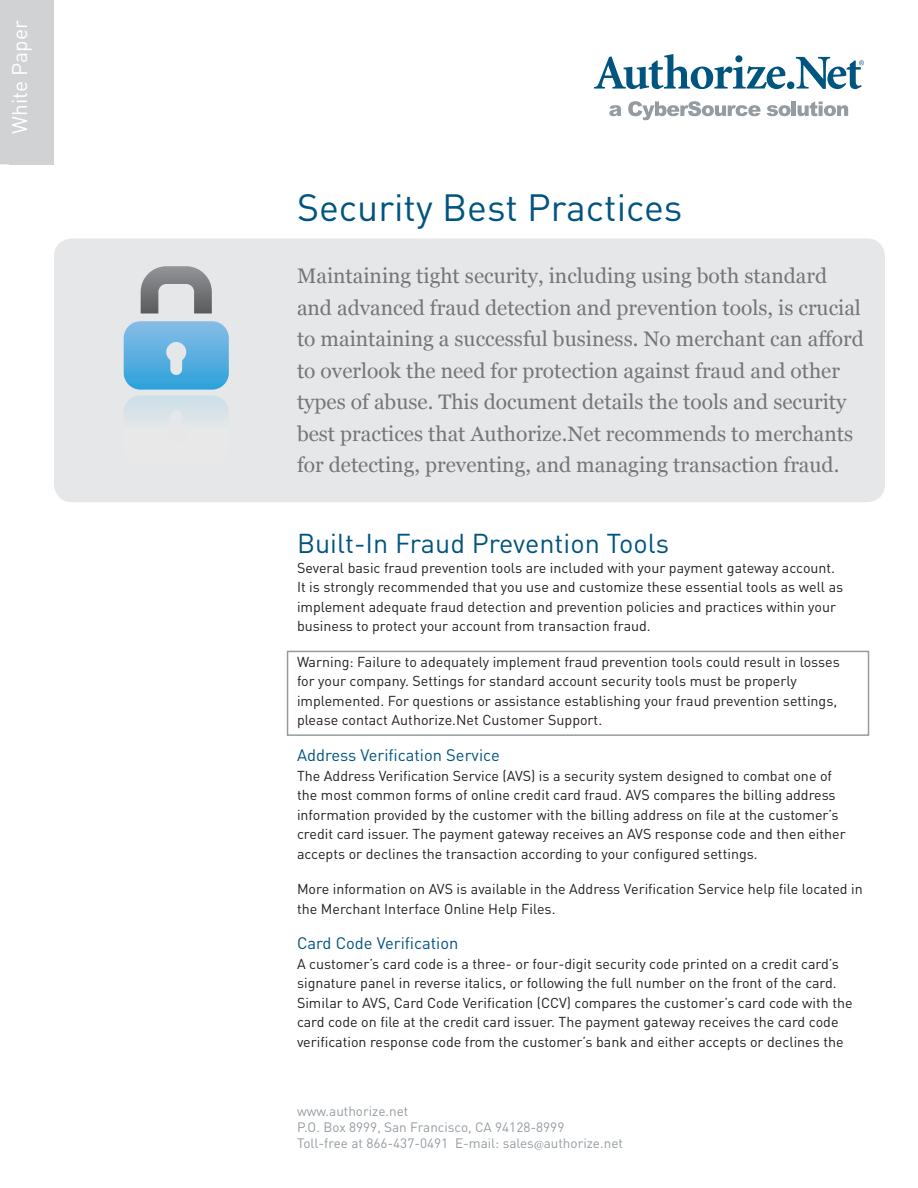
<style>
.page{position:relative;width:918px;height:1188px;background:#fff}
.page>*{position:absolute;margin:0;border:0;box-sizing:border-box;transform-origin:0 0}
.Headline{font:37.5px "DIN";color:#005480}
.Subhead_1{font:27px "DIN";color:#005480}
.Body_text{font:21px/31.5px "Georgia";color:#757679}
.Headline-2{font:21px "DIN";color:#fff}
.Subhead_Blue{font:16.5px "DIN";color:#005480}
.Body_text-2{font:14.25px/19.5px "DIN";color:#231f20}
.ContactInfo{font:13.5px "DIN";color:#959ca1}
.s1{font-family:"Filosofia"}
</style>
<div class="page">
<div style="left:54px;top:238px;width:831px;height:264px;background:#e6e7e9;border-radius:18px"></div>
<div style="left:0;top:0;width:10px;height:164px;background:#d1d2d4"></div>
<div style="left:10px;top:0;width:44px;height:164px;background:#d1d2d4"></div>
<svg style="left:594px;top:54px;width:191px;height:35px"></svg>
<div style="left:787px;top:81px;width:7px;height:8px;background:#005480;border-radius:50%"></div>
<svg style="left:796px;top:57px;width:68px;height:32px"></svg>
<svg style="left:609px;top:105px;width:12px;height:11px"></svg>
<svg style="left:628px;top:101px;width:133px;height:19px"></svg>
<svg style="left:767px;top:105px;width:24px;height:11px"></svg>
<hr style="left:792px;top:101px;width:4px;height:15px;background:#959ca1">
<svg style="left:798px;top:101px;width:50px;height:15px"></svg>
<svg style="left:124px;top:396px;width:105px;height:22px"></svg>
<svg style="left:141px;top:266px;width:71px;height:47px"></svg>
<svg style="left:124px;top:321px;width:105px;height:69px;background:#69b4e1"></svg>
<div style="left:287px;top:651px;width:582px;height:85px;border:2px solid #959ca1"></div>
<p class="Headline-2" style="left:6px;top:134px;width:115px;rotate:-90deg">White Paper</p>
<p class="Headline" style="left:297px;top:184px;width:387px">Security Best Practices</p>
<p class="Body_text" style="left:297px;top:261px;width:568px">Maintaining tight security, including using both standard and advanced fraud detection and prevention tools, is crucial to maintaining a successful business. No merchant can afford to overlook the need for protection against fraud and other types of abuse. This document details the tools and security best practices that Authorize.Net recommends to merchants for detecting, preventing, and managing transaction fraud.</p>
<p class="Subhead_1" style="left:297px;top:527px;width:374px">Built-In Fraud Prevention Tools</p>
<p class="Body_text-2" style="left:297px;top:558px;width:548px">Several basic fraud prevention tools are included with your payment gateway account.<br>It is strongly recommended that you use and customize these essential tools as well as implement adequate fraud detection and prevention policies and practices within your business to protect your account from transaction fraud.</p>
<p class="Body_text-2" style="left:297px;top:652px;width:544px">Warning: Failure to adequately implement fraud prevention tools could result in losses for your company. Settings for standard account security tools must be properly implemented. For questions or assistance establishing your fraud prevention settings, please contact Authorize.Net Customer Support.</p>
<p class="Subhead_Blue" style="left:297px;top:745px;width:204px">Address Verification Service</p>
<p class="Body_text-2" style="left:297px;top:765px;width:550px">The Address Verification Service (AVS) is a security system designed to combat one of the most common forms of online credit card fraud. AVS compares the billing address information provided by the customer with the billing address on file at the customer’s credit card issuer. The payment gateway receives an AVS response code and then either accepts or declines the transaction according to your configured settings.</p>
<p class="Body_text-2" style="left:297px;top:879px;width:567px">More information on AVS is available in the Address Verification Service help file located in the Merchant Interface Online Help Files.</p>
<p class="Subhead_Blue" style="left:297px;top:933px;width:163px">Card Code Verification</p>
<p class="Body_text-2" style="left:297px;top:954px;width:557px">A customer’s card code is a three- or four-digit security code printed on a credit card’s signature panel in reverse italics, or following the full number on the front of the card.<br>Similar to AVS, Card Code Verification (CCV) compares the customer’s card code with the card code on file at the credit card issuer. The payment gateway receives the card code verification response code from the customer’s bank and either accepts or declines the</p>
<p class="ContactInfo" style="left:297px;top:1103px;width:113px">www.authorize.net</p>
<p class="ContactInfo" style="left:297px;top:1119px;width:269px">P.O. Box 8999, San Francisco, CA 94128-8999</p>
<p class="ContactInfo" style="left:297px;top:1135px;width:328px">Toll-free at 866-437-0491 E-mail: sales<span class="s1">@</span>authorize.net</p>
</div>
